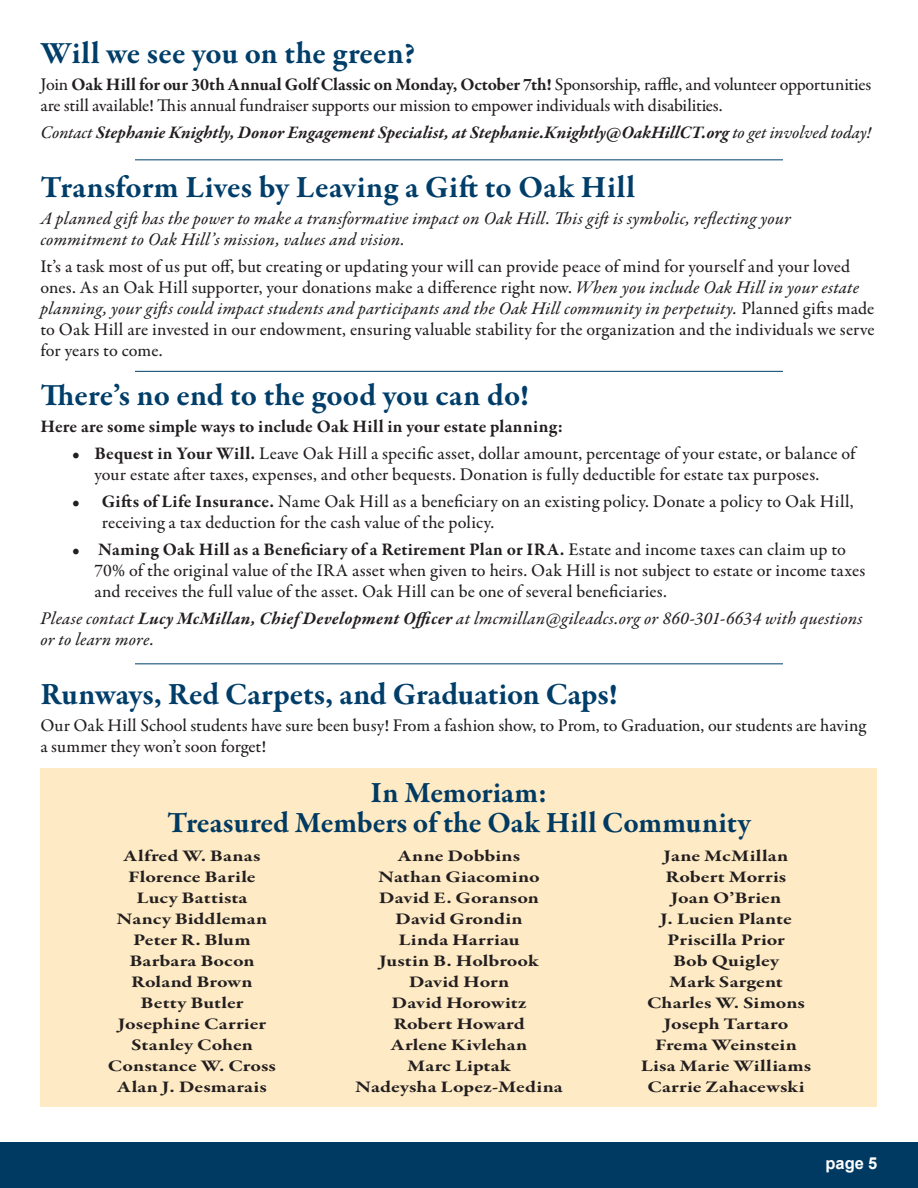
<style>
.page{position:relative;width:918px;height:1188px;background:#fff}
.page>*{position:absolute;margin:0;border:0;box-sizing:border-box;transform-origin:0 0}
.t1{font:700 31.5px "Garamond Premr Pro";letter-spacing:.005em;color:#003e69}
.t2{font:700 30px/30px "Garamond Premr Pro";color:#003a62;text-align:center}
.t3{font:500 18px/21px "Garamond Premr Pro";letter-spacing:.005em;color:#231f20}
.t4{font:18px/21px "Garamond Premr Pro Med It";letter-spacing:.015em;color:#231f20}
.t5{font:italic 700 18px "Garamond Premr Pro";color:#231f20}
.t6{font:700 18px "Garamond Premr Pro";letter-spacing:.01em;color:#231f20}
.t7{font:700 16.5px "Garamond Premr Pro";letter-spacing:.005em;color:#231f20;scale:1.25 1}
.t8{font:700 16.5px "Arial";color:#fff}
.s1{font-weight:700}
.s2{font-family:"Garamond Premr Pro Med It";font-weight:400;font-style:normal}
.s3{font-family:"Garamond Premr Pro Med It";font-weight:400}
.s4{font-family:"Garamond Premr Pro";font-weight:700;font-style:italic}
</style>
<div class="page">
<div style="left:0;top:1142px;width:918px;height:46px;background:#003a62"></div>
<div style="left:40px;top:769px;width:838px;height:338px;background:#feeac4"></div>
<hr style="left:135px;top:159px;width:648px;height:1px;background:#003e69">
<hr style="left:135px;top:371px;width:648px;height:1px;background:#003e69">
<hr style="left:135px;top:663px;width:648px;height:1px;background:#003e69">
<p class="t1" style="left:40px;top:34px;width:376px">Will we see you on the green?</p>
<p class="t3" style="left:40px;top:75px;width:832px">Join <span class="s1">Oak Hill for our 30th Annual Golf Classic on Monday, October 7th!</span> Sponsorship, raffle, and volunteer opportunities are still available! This annual fundraiser supports our mission to empower individuals with disabilities.</p>
<p class="t5" style="left:40px;top:122px;width:832px"><span class="s2">Contact</span> Stephanie Knightly, Donor Engagement Specialist, at Stephanie.Knightly@OakHillCT.org <span class="s2">to get involved today!</span></p>
<p class="t1" style="left:40px;top:168px;width:596px">Transform Lives by Leaving a Gift to Oak Hill</p>
<p class="t4" style="left:40px;top:209px;width:752px">A planned gift has the power to make a transformative impact on Oak Hill. This gift is symbolic, reflecting your commitment to Oak Hill’s mission, values and vision.</p>
<p class="t3" style="left:40px;top:256px;width:836px">It’s a task most of us put off, but creating or updating your will can provide peace of mind for yourself and your loved ones. As an Oak Hill supporter, your donations make a difference right now. <span class="s3">When you include Oak Hill in your estate planning, your gifts could impact students and participants and the Oak Hill community in perpetuity.</span> Planned gifts made to Oak Hill are invested in our endowment, ensuring valuable stability for the organization and the individuals we serve for years to come.</p>
<p class="t1" style="left:40px;top:376px;width:490px">There’s no end to the good you can do!</p>
<p class="t6" style="left:40px;top:416px;width:524px">Here are some simple ways to include Oak Hill in your estate planning:</p>
<p class="t3" style="left:94px;top:443px;width:762px;text-indent:-22px">• <span class="s1">Bequest in Your Will.</span> Leave Oak Hill a specific asset, dollar amount, percentage of your estate, or balance of your estate after taxes, expenses, and other bequests. Donation is fully deductible for estate tax purposes.</p>
<p class="t3" style="left:102px;top:491px;width:753px;text-indent:-30px">• <span class="s1">Gifts of Life Insurance.</span> Name Oak Hill as a beneficiary on an existing policy. Donate a policy to Oak Hill, receiving a tax deduction for the cash value of the policy.</p>
<p class="t3" style="left:95px;top:539px;width:772px;text-indent:-23px">• <span class="s1">Naming Oak Hill as a Beneficiary of a Retirement Plan or IRA.</span> Estate and income taxes can claim up to<br>70% of the original value of the IRA asset when given to heirs. Oak Hill is not subject to estate or income taxes and receives the full value of the asset. Oak Hill can be one of several beneficiaries.</p>
<p class="t4" style="left:41px;top:609px;width:824px">Please contact <span class="s4">Lucy McMillan, Chief Development Officer</span> at lmcmillan@gileadcs.org or 860-301-6634 with questions or to learn more.</p>
<p class="t1" style="left:40px;top:674px;width:579px">Runways, Red Carpets, and Graduation Caps!</p>
<p class="t3" style="left:40px;top:715px;width:827px">Our Oak Hill School students have sure been busy! From a fashion show, to Prom, to Graduation, our students are having a summer they won’t soon forget!</p>
<p class="t2" style="left:167px;top:778px;width:585px">In Memoriam:<br>Treasured Members of the Oak Hill Community</p>
<p class="t7" style="left:124px;top:846px;width:111px">Alfred W. Banas</p>
<p class="t7" style="left:128px;top:867px;width:103px">Florence Barile</p>
<p class="t7" style="left:136px;top:888px;width:90px">Lucy Battista</p>
<p class="t7" style="left:117px;top:909px;width:122px">Nancy Biddleman</p>
<p class="t7" style="left:133px;top:930px;width:96px">Peter R. Blum</p>
<p class="t7" style="left:129px;top:951px;width:102px">Barbara Bocon</p>
<p class="t7" style="left:131px;top:972px;width:99px">Roland Brown</p>
<p class="t7" style="left:141px;top:993px;width:84px">Betty Butler</p>
<p class="t7" style="left:118px;top:1014px;width:120px">Josephine Carrier</p>
<p class="t7" style="left:131px;top:1035px;width:99px">Stanley Cohen</p>
<p class="t7" style="left:108px;top:1056px;width:136px">Constance W. Cross</p>
<p class="t7" style="left:117px;top:1077px;width:121px">Alan J. Desmarais</p>
<p class="t7" style="left:664px;top:846px;width:101px">Jane McMillan</p>
<p class="t7" style="left:666px;top:867px;width:98px">Robert Morris</p>
<p class="t7" style="left:671px;top:888px;width:90px">Joan O’Brien</p>
<p class="t7" style="left:660px;top:909px;width:107px">J. Lucien Plante</p>
<p class="t7" style="left:667px;top:930px;width:96px">Priscilla Prior</p>
<p class="t7" style="left:673px;top:951px;width:86px">Bob Quigley</p>
<p class="t7" style="left:669px;top:972px;width:93px">Mark Sargent</p>
<p class="t7" style="left:647px;top:993px;width:128px">Charles W. Simons</p>
<p class="t7" style="left:664px;top:1014px;width:101px">Joseph Tartaro</p>
<p class="t7" style="left:655px;top:1035px;width:115px">Frema Weinstein</p>
<p class="t7" style="left:641px;top:1056px;width:138px">Lisa Marie Williams</p>
<p class="t7" style="left:647px;top:1077px;width:127px">Carrie Zahacewski</p>
<p class="t7" style="left:398px;top:846px;width:100px">Anne Dobbins</p>
<p class="t7" style="left:378px;top:867px;width:131px">Nathan Giacomino</p>
<p class="t7" style="left:379px;top:888px;width:130px">David E. Goranson</p>
<p class="t7" style="left:395px;top:909px;width:104px">David Grondin</p>
<p class="t7" style="left:398px;top:930px;width:98px">Linda Harriau</p>
<p class="t7" style="left:379px;top:951px;width:129px">Justin B. Holbrook</p>
<p class="t7" style="left:409px;top:972px;width:82px">David Horn</p>
<p class="t7" style="left:392px;top:993px;width:109px">David Horowitz</p>
<p class="t7" style="left:393px;top:1014px;width:107px">Robert Howard</p>
<p class="t7" style="left:391px;top:1035px;width:111px">Arlene Kivlehan</p>
<p class="t7" style="left:407px;top:1056px;width:85px">Marc Liptak</p>
<p class="t7" style="left:355px;top:1077px;width:168px">Nadeysha Lopez-Medina</p>
<p class="t8" style="left:826px;top:1154px;width:53px">page 5</p>
</div>
